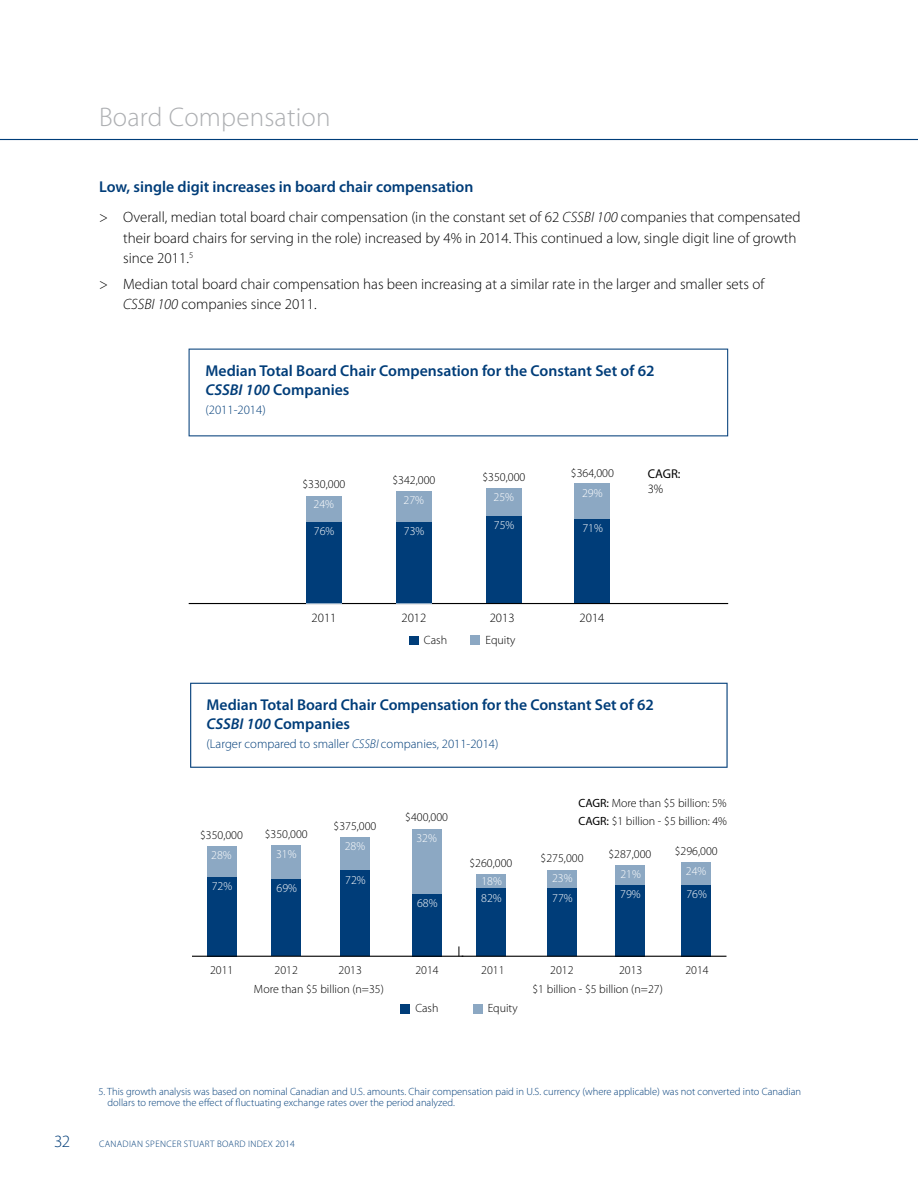
<style>
.page{position:relative;width:918px;height:1188px;background:#fff}
.page>*{position:absolute;margin:0;border:0;box-sizing:border-box;transform-origin:0 0}
.t1{font:300 27px "Myriad Pro";letter-spacing:.01em;color:#adafb2}
.t2{font:300 17.25px "Myriad Pro";color:#003d79}
.t3{font:600 15.75px/18.8px "Myriad Pro";color:#003d79}
.t4{font:300 15px/20.2px "Myriad Pro";color:#000}
.t5{font:300 12.75px "Myriad Pro";color:#003d79}
.t6{font:300 12.75px "Myriad Pro";color:#000}
.t7{font:12.75px "Myriad Pro";color:#000}
.t8{font:300 12px/18px "Myriad Pro";color:#000}
.t9{font:300 12px "Myriad Pro";color:#fff}
.t10{font:300 10.5px/11.2px "Myriad Pro";color:#003d79}
.t11{font:300 9.3px "Myriad Pro";letter-spacing:.035em;color:#003d79}
.s1{font-style:italic}
.s2{font-weight:400}
.s3{font-size:9.75px}
</style>
<div class="page">
<hr style="left:0;top:139px;width:918px;height:1px;background:#003d79">
<svg style="left:189px;top:349px;width:539px;height:87px"></svg>
<div style="left:486px;top:488px;width:36px;height:115px;background:#8ca8c3"></div>
<div style="left:486px;top:516px;width:36px;height:87px;background:#003d79"></div>
<div style="left:409px;top:635px;width:9px;height:10px;background:#003d79"></div>
<div style="left:471px;top:635px;width:9px;height:10px;background:#8ca8c3"></div>
<hr style="left:189px;top:603px;width:539px;height:1px;background:#000">
<div style="left:396px;top:491px;width:36px;height:112px;background:#8ca8c3"></div>
<div style="left:396px;top:522px;width:36px;height:81px;background:#003d79"></div>
<div style="left:306px;top:496px;width:36px;height:108px;background:#8ca8c3"></div>
<div style="left:306px;top:522px;width:36px;height:81px;background:#003d79"></div>
<div style="left:574px;top:484px;width:36px;height:119px;background:#8ca8c3"></div>
<div style="left:574px;top:519px;width:36px;height:84px;background:#003d79"></div>
<svg style="left:190px;top:683px;width:538px;height:85px"></svg>
<div style="left:207px;top:846px;width:30px;height:111px;background:#8ca8c3"></div>
<div style="left:207px;top:877px;width:30px;height:79px;background:#003d79"></div>
<div style="left:473px;top:1004px;width:9px;height:9px;background:#8ca8c3"></div>
<div style="left:401px;top:1004px;width:9px;height:9px;background:#003d79"></div>
<div style="left:271px;top:846px;width:30px;height:110px;background:#8ca8c3"></div>
<div style="left:271px;top:880px;width:30px;height:76px;background:#003d79"></div>
<div style="left:340px;top:837px;width:30px;height:119px;background:#8ca8c3"></div>
<div style="left:340px;top:871px;width:30px;height:85px;background:#003d79"></div>
<div style="left:412px;top:829px;width:30px;height:127px;background:#8ca8c3"></div>
<div style="left:412px;top:894px;width:30px;height:62px;background:#003d79"></div>
<div style="left:476px;top:874px;width:30px;height:82px;background:#8ca8c3"></div>
<div style="left:476px;top:889px;width:30px;height:67px;background:#003d79"></div>
<div style="left:547px;top:870px;width:30px;height:86px;background:#8ca8c3"></div>
<div style="left:547px;top:889px;width:30px;height:67px;background:#003d79"></div>
<div style="left:615px;top:865px;width:30px;height:91px;background:#8ca8c3"></div>
<div style="left:615px;top:885px;width:30px;height:72px;background:#003d79"></div>
<div style="left:681px;top:862px;width:30px;height:94px;background:#8ca8c3"></div>
<div style="left:681px;top:885px;width:30px;height:72px;background:#003d79"></div>
<hr style="left:462px;top:956px;width:264px;height:1px;background:#000">
<hr style="left:192px;top:956px;width:271px;height:1px;background:#000">
<h1 class="t1" style="left:99px;top:101px;width:233px">board Compensation</h1>
<p class="t3" style="left:99px;top:177px;width:376px">Low, single digit increases in board chair compensation</p>
<p class="t4" style="left:123px;top:207px;width:679px;text-indent:-24px">&gt; overall, median total board chair compensation (in the constant set of 62 <span class="s1">CSSBI 100</span> companies that compensated their board chairs for serving in the role) increased by 4% in 2014. this continued a low, single digit line of growth since 2011.<sup>5</sup></p>
<p class="t4" style="left:123px;top:274px;width:643px;text-indent:-24px">&gt; Median total board chair compensation has been increasing at a similar rate in the larger and smaller sets of<br><span class="s1">CSSBI 100</span> companies since 2011.</p>
<p class="t3" style="left:205px;top:361px;width:451px">Median Total Board Chair Compensation for the Constant Set of 62<br><span class="s1">CSSBI 100</span> Companies</p>
<p class="t5" style="left:205px;top:402px;width:62px">(2011-2014)</p>
<p class="t8" style="left:302px;top:475px;width:45px">$330,000</p>
<p class="t9" style="left:314px;top:497px;width:22px">24%</p>
<p class="t8" style="left:392px;top:471px;width:45px">$342,000</p>
<p class="t9" style="left:404px;top:493px;width:22px">27%</p>
<p class="t8" style="left:482px;top:468px;width:45px">$350,000</p>
<p class="t9" style="left:494px;top:489px;width:22px">25%</p>
<p class="t8" style="left:571px;top:463px;width:45px">$364,000</p>
<p class="t7" style="left:648px;top:466px;width:34px">CAGR:</p>
<p class="t6" style="left:648px;top:481px;width:17px">3%</p>
<p class="t9" style="left:582px;top:485px;width:22px">29%</p>
<p class="t9" style="left:314px;top:524px;width:22px">76%</p>
<p class="t9" style="left:404px;top:524px;width:22px">73%</p>
<p class="t9" style="left:494px;top:518px;width:22px">75%</p>
<p class="t9" style="left:582px;top:520px;width:22px">71%</p>
<p class="t6" style="left:312px;top:610px;width:26px">2011</p>
<p class="t6" style="left:402px;top:610px;width:26px">2012</p>
<p class="t6" style="left:490px;top:610px;width:26px">2013</p>
<p class="t6" style="left:580px;top:610px;width:26px">2014</p>
<p class="t8" style="left:424px;top:631px;width:25px">Cash</p>
<p class="t8" style="left:485px;top:631px;width:32px">Equity</p>
<p class="t3" style="left:207px;top:695px;width:449px">Median Total Board Chair Compensation for the Constant Set of 62<br><span class="s1">CSSBI 100</span> Companies</p>
<p class="t5" style="left:207px;top:736px;width:293px">(Larger compared to smaller <span class="s1">CSSBI</span> companies, 2011-2014)</p>
<p class="t8" style="left:200px;top:826px;width:44px">$350,000</p>
<p class="t9" style="left:211px;top:849px;width:22px">28%</p>
<p class="t8" style="left:265px;top:825px;width:44px">$350,000</p>
<p class="t9" style="left:276px;top:848px;width:22px">31%</p>
<p class="t8" style="left:334px;top:817px;width:44px">$375,000</p>
<p class="t9" style="left:345px;top:839px;width:22px">28%</p>
<p class="t9" style="left:212px;top:879px;width:22px">72%</p>
<p class="t9" style="left:277px;top:882px;width:22px">69%</p>
<p class="t9" style="left:345px;top:873px;width:22px">72%</p>
<p class="t8" style="left:405px;top:809px;width:44px">$400,000</p>
<p class="t9" style="left:416px;top:831px;width:22px">32%</p>
<p class="t9" style="left:417px;top:896px;width:22px">68%</p>
<p class="t8" style="left:469px;top:854px;width:44px">$260,000</p>
<p class="t9" style="left:481px;top:891px;width:22px">82%</p>
<p class="t9" style="left:481px;top:875px;width:22px">18%</p>
<p class="t8" style="left:578px;top:794px;width:150px"><span class="s2">CAGR:</span> More than $5 billion: 5%<br><span class="s2">CAGR:</span> $1 billion - $5 billion: 4%</p>
<p class="t8" style="left:541px;top:849px;width:44px">$275,000</p>
<p class="t9" style="left:552px;top:891px;width:22px">77%</p>
<p class="t9" style="left:552px;top:872px;width:22px">23%</p>
<p class="t8" style="left:608px;top:845px;width:44px">$287,000</p>
<p class="t9" style="left:620px;top:887px;width:22px">79%</p>
<p class="t9" style="left:620px;top:867px;width:22px">21%</p>
<p class="t8" style="left:675px;top:842px;width:44px">$296,000</p>
<p class="t9" style="left:686px;top:887px;width:22px">76%</p>
<p class="t9" style="left:686px;top:864px;width:22px">24%</p>
<p class="t8" style="left:210px;top:962px;width:25px">2011</p>
<p class="t8" style="left:275px;top:962px;width:25px">2012</p>
<p class="t8" style="left:339px;top:962px;width:25px">2013</p>
<p class="t8" style="left:415px;top:962px;width:25px">2014</p>
<p class="t8" style="left:481px;top:962px;width:25px">2011</p>
<p class="t8" style="left:550px;top:962px;width:25px">2012</p>
<p class="t8" style="left:619px;top:962px;width:25px">2013</p>
<p class="t8" style="left:685px;top:962px;width:25px">2014</p>
<p class="t8" style="left:254px;top:980px;width:131px">More than $5 billion (n=35)</p>
<p class="t8" style="left:532px;top:980px;width:132px">$1 billion - $5 billion (n=27)</p>
<p class="t8" style="left:415px;top:1000px;width:25px">Cash</p>
<p class="t8" style="left:488px;top:1000px;width:31px">Equity</p>
<p class="t10" style="left:108px;top:1086px;width:695px;text-indent:-9px">5. this growth analysis was based on nominal Canadian and u.s. amounts. Chair compensation paid in u.s. currency (where applicable) was not converted into Canadian dollars to remove the effect of fluctuating exchange rates over the period analyzed.</p>
<p class="t2" style="left:54px;top:1131px;width:18px">32</p>
<p class="t11" style="left:99px;top:1138px;width:197px">Canadian spenCer stuart board index <span class="s3">2014</span></p>
</div>
